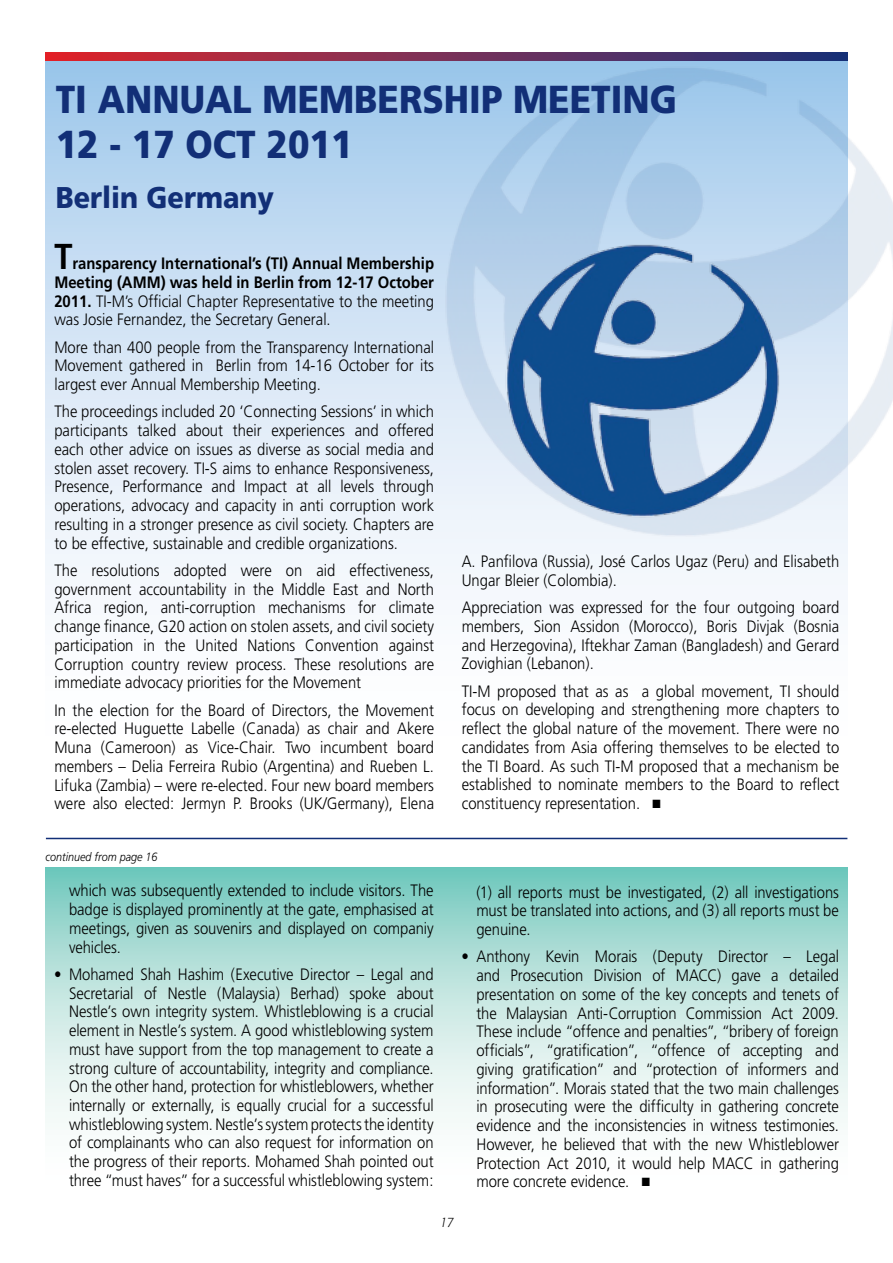
<style>
.page{position:relative;width:893px;height:1263px;background:#fff}
.page>*{position:absolute;margin:0;border:0;box-sizing:border-box;transform-origin:0 0}
.t1{font:900 39px/45px "Frutiger";color:#122f77;scale:.9 1}
.t2{font:900 30px "Frutiger";color:#122f77;scale:.9 1}
.t3{font:300 16.5px/18.8px "Frutiger";color:#000;text-align:justify;scale:.9 1}
.t4{font:700 16.5px/18.8px "Frutiger";color:#000;text-align:justify;scale:.9 1}
.t5{font:italic 300 13.5px "Formata";color:#000;scale:.85 1}
.t6{font:italic 300 12px "Frutiger";color:#000;scale:.9 1}
.s1{font-size:36px}
.s2{font-weight:300}
</style>
<div class="page">
<div style="left:46px;top:52px;width:801px;height:794px;background:linear-gradient(to bottom,#a8cced,#fff)"></div>
<svg style="left:46px;top:53px;width:801px;height:8px;background:#a12b45"></svg>
<img style="left:432px;top:54px;width:461px;height:487px">
<img style="left:500px;top:237px;width:287px;height:281px">
<svg style="left:46px;top:867px;width:801px;height:256px;background:#bee4de"></svg>
<hr style="left:46px;top:838px;width:801px;height:1px;background:#122f77">
<h1 class="t1" style="left:56px;top:76px;width:692px">TI ANNUAL MEMBERSHIP MEETING<br>12 - 17 OCT 2011</h1>
<h2 class="t2" style="left:56px;top:179px;width:244px">Berlin Germany</h2>
<p class="t4" style="left:54px;top:254px;width:423px"><span class="s1">T</span>ransparency International’s (TI) Annual Membership Meeting (AMM) was held in Berlin from 12-17 October 2011. <span class="s2">TI-M’s Official Chapter Representative to the meeting was Josie Fernandez, the Secretary General.</span></p>
<p class="t3" style="left:54px;top:337px;width:423px">More than 400 people from the Transparency International Movement gathered in Berlin from 14-16 October for its largest ever Annual Membership Meeting.</p>
<p class="t3" style="left:54px;top:402px;width:423px">The proceedings included 20 ‘Connecting Sessions’ in which participants talked about their experiences and offered each other advice on issues as diverse as social media and stolen asset recovery. TI-S aims to enhance Responsiveness, Presence, Performance and Impact at all levels through operations, advocacy and capacity in anti corruption work resulting in a stronger presence as civil society. Chapters are to be effective, sustainable and credible organizations.</p>
<p class="t3" style="left:54px;top:561px;width:423px">The resolutions adopted were on aid effectiveness, government accountability in the Middle East and North Africa region, anti-corruption mechanisms for climate change finance, G20 action on stolen assets, and civil society participation in the United Nations Convention against Corruption country review process. These resolutions are immediate advocacy priorities for the Movement</p>
<p class="t3" style="left:54px;top:700px;width:423px">In the election for the Board of Directors, the Movement re-elected Huguette Labelle (Canada) as chair and Akere Muna (Cameroon) as Vice-Chair. Two incumbent board members – Delia Ferreira Rubio (Argentina) and Rueben L.<br>Lifuka (Zambia) – were re-elected. Four new board members were also elected: Jermyn P. Brooks (UK/Germany), Elena</p>
<p class="t3" style="left:462px;top:552px;width:421px">A. Panfilova (Russia), José Carlos Ugaz (Peru) and Elisabeth<br>Ungar Bleier (Colombia).</p>
<p class="t3" style="left:462px;top:598px;width:421px">Appreciation was expressed for the four outgoing board members, Sion Assidon (Morocco), Boris Divjak (Bosnia and Herzegovina), Iftekhar Zaman (Bangladesh) and Gerard Zovighian (Lebanon).</p>
<p class="t3" style="left:462px;top:681px;width:421px">TI-M proposed that as as a global movement, TI should focus on developing and strengthening more chapters to reflect the global nature of the movement. There were no candidates from Asia offering themselves to be elected to the TI Board. As such TI-M proposed that a mechanism be established to nominate members to the Board to reflect constituency representation. ■</p>
<p class="t6" style="left:45px;top:850px;width:126px">continued from page 16</p>
<p class="t3" style="left:69px;top:881px;width:407px">which was subsequently extended to include visitors. The badge is displayed prominently at the gate, emphasised at meetings, given as souvenirs and displayed on companiy vehicles.</p>
<p class="t3" style="left:69px;top:965px;width:407px;text-indent:-15px">• Mohamed Shah Hashim (Executive Director – Legal and Secretarial of Nestle (Malaysia) Berhad) spoke about Nestle’s own integrity system. Whistleblowing is a crucial element in Nestle’s system. A good whistleblowing system must have support from the top management to create a strong culture of accountability, integrity and compliance.<br>On the other hand, protection for whistleblowers, whether internally or externally, is equally crucial for a successful whistleblowing system. Nestle’s system protects the identity of complainants who can also request for information on the progress of their reports. Mohamed Shah pointed out three “must haves” for a successful whistleblowing system:</p>
<p class="t3" style="left:476px;top:882px;width:404px">(1) all reports must be investigated, (2) all investigations must be translated into actions, and (3) all reports must be genuine.</p>
<p class="t3" style="left:476px;top:947px;width:404px;text-indent:-15px">• Anthony Kevin Morais (Deputy Director – Legal and Prosecution Division of MACC) gave a detailed presentation on some of the key concepts and tenets of the Malaysian Anti-Corruption Commission Act 2009.<br>These include “offence and penalties”, “bribery of foreign officials”, “gratification”, “offence of accepting and giving gratification” and “protection of informers and information”. Morais stated that the two main challenges in prosecuting were the difficulty in gathering concrete evidence and the inconsistencies in witness testimonies.<br>However, he believed that with the new Whistleblower Protection Act 2010, it would help MACC in gathering more concrete evidence. ■</p>
<p class="t5" style="left:441px;top:1214px;width:17px">17</p>
</div>
